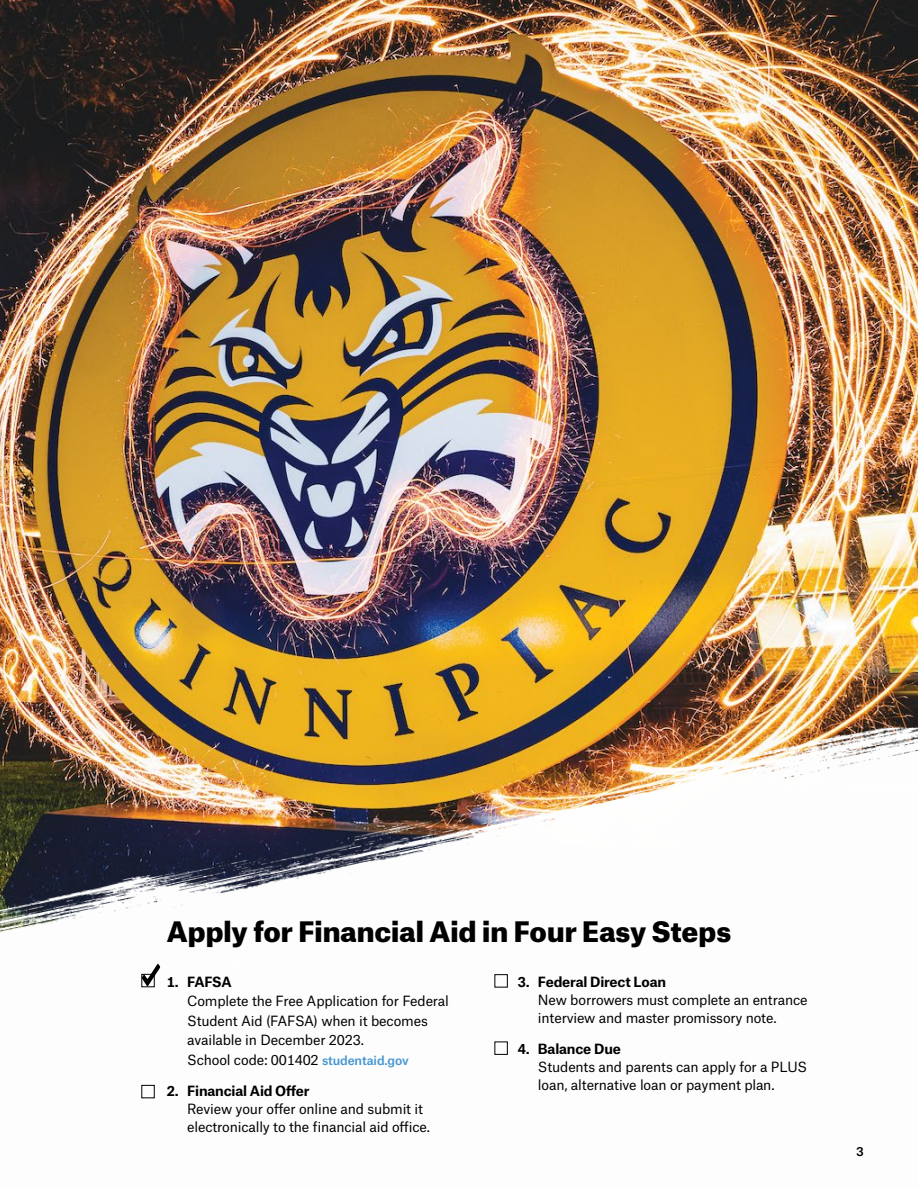
<style>
.page{position:relative;width:918px;height:1188px;background:#fff}
.page>*{position:absolute;margin:0;border:0;box-sizing:border-box;transform-origin:0 0}
.H2_-_Apply_for_Financial_Aid_-_SPAN{font:900 27px "Atlas Grotesk";color:#000}
.t1{font:13.5px/18px "Atlas Grotesk";letter-spacing:-.01em;color:#000}
.t2{font:500 12px "Atlas Grotesk";color:#000}
.s1{font-weight:700}
.s2{font-weight:500;font-size:12.15px;color:#4495d1}
</style>
<div class="page">
<img style="left:0;top:0;width:918px;height:728px">
<img style="left:0;top:728px;width:918px;height:371px">
<div style="left:494px;top:1042px;width:14px;height:13px;border:1px solid #000"></div>
<div style="left:141px;top:1085px;width:14px;height:13px;border:1px solid #000"></div>
<div style="left:494px;top:974px;width:14px;height:14px;border:1px solid #000"></div>
<div style="left:141px;top:974px;width:14px;height:13px;border:1px solid #000"></div>
<svg style="left:142px;top:964px;width:18px;height:22px"></svg>
<h1 class="H2_-_Apply_for_Financial_Aid_-_SPAN" style="left:167px;top:909px;width:566px">Apply for Financial Aid in Four Easy Steps</h1>
<p class="t1" style="left:187px;top:970px;width:263px;line-height:19.5px;text-indent:-20px"><span class="s1">1. FAFSA<br></span>Complete the Free Application for Federal<br>Student Aid (FAFSA) when it becomes available in December 2023.<br>School code: 001402 <span class="s2">studentaid.gov</span></p>
<p class="t1" style="left:187px;top:1080px;width:244px;text-indent:-20px"><span class="s1">2. Financial Aid Offer<br></span>Review your offer online and submit it electronically to the financial aid office.</p>
<p class="t1" style="left:538px;top:971px;width:271px;text-indent:-20px"><span class="s1">3. Federal Direct Loan<br></span>New borrowers must complete an entrance interview and master promissory note.</p>
<p class="t1" style="left:538px;top:1038px;width:271px;text-indent:-20px"><span class="s1">4. Balance Due<br></span>Students and parents can apply for a PLUS loan, alternative loan or payment plan.</p>
<p class="t2" style="left:856px;top:1141px;width:9px">3</p>
</div>
